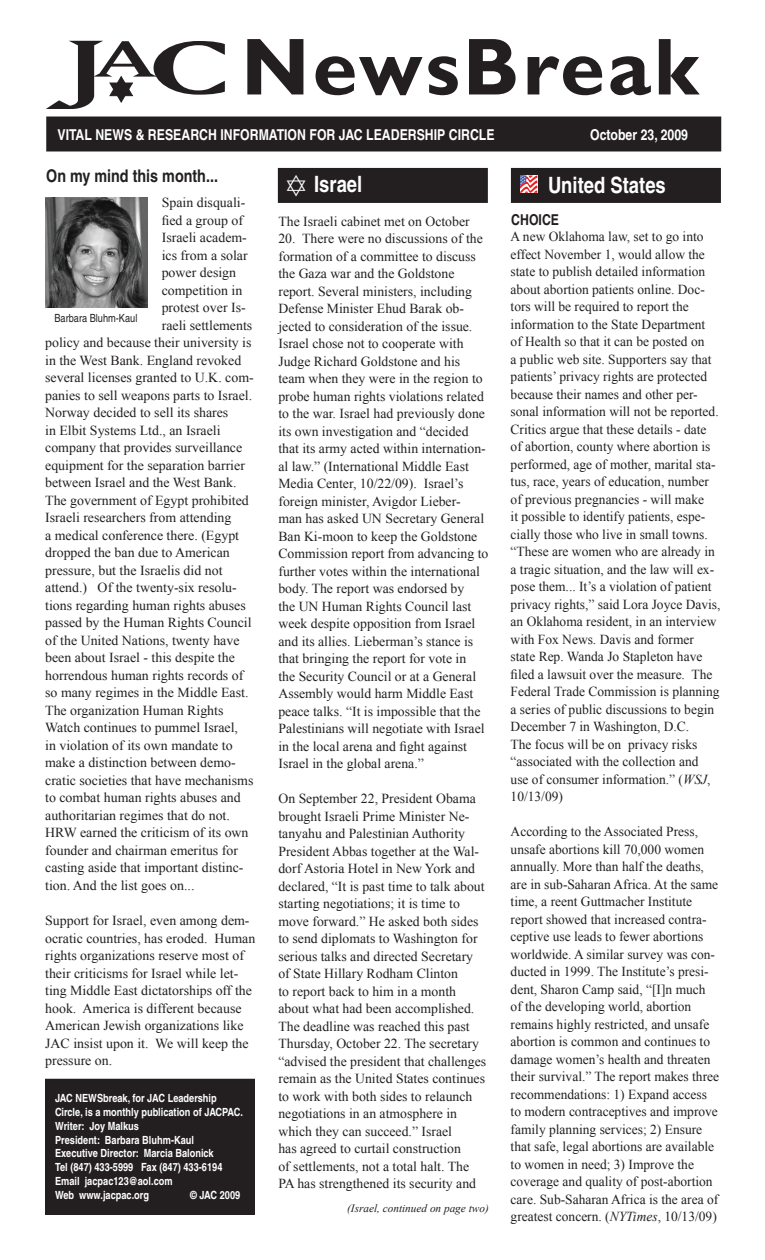
<style>
.page{position:relative;width:765px;height:1260px;background:#fff}
.page>*{position:absolute;margin:0;border:0;box-sizing:border-box;transform-origin:0 0}
.t1{font:700 81.25px "Gill Sans";letter-spacing:.035em;color:#231f20}
.t2{font:700 condensed 22.5px "Helvetica";color:#fff}
.t3{font:700 condensed 17.5px "Helvetica";color:#231f20}
.t4{font:700 condensed 15px "Helvetica";color:#fff}
.t5{font:700 condensed 15px "Helvetica";color:#231f20}
.t6{font:13.75px/17.5px "Times New Roman";color:#231f20}
.t7{font:700 condensed 11.25px/13.8px "Helvetica";color:#fff}
.t8{font:italic 11.25px "Times New Roman";color:#231f20}
.t9{font:condensed 11.25px "Helvetica";color:#231f20}
.s1{font-family:"Matrix Wide";font-weight:400;font-size:90.12px}
.s2{font-family:"Matrix Wide";font-weight:400;font-size:88.62px}
.s3{font-style:italic}
</style>
<div class="page">
<div style="left:46px;top:117px;width:675px;height:35px;background:#231f20"></div>
<div style="left:278px;top:168px;width:210px;height:35px;background:#231f20"></div>
<div style="left:511px;top:168px;width:210px;height:35px;background:#231f20"></div>
<svg style="left:520px;top:175px;width:18px;height:18px"></svg>
<svg style="left:520px;top:176px;width:17px;height:17px"></svg>
<div style="left:46px;top:1080px;width:208px;height:134px;background:#231f20"></div>
<div style="left:45px;top:1079px;width:210px;height:136px;border:2px solid #231f20"></div>
<svg style="left:109px;top:76px;width:24px;height:27px"></svg>
<img style="left:45px;top:198px;width:102px;height:110px">
<h1 class="t1" style="left:58px;top:19px;width:643px"><span class="s1">J</span><sup>a</sup><span class="s2">c</span>NewsBreak</h1>
<p class="t4" style="left:58px;top:126px;width:439px">VITAL NEWS &amp; RESEARCH INFORMATION FOR JAC LEADERSHIP CIRCLE</p>
<p class="t4" style="left:590px;top:126px;width:99px">October 23, 2009</p>
<p class="t3" style="left:46px;top:165px;width:173px">On my mind this month...</p>
<h2 class="t2" style="left:314px;top:170px;width:50px">Israel</h2>
<h2 class="t2" style="left:548px;top:171px;width:119px">United States</h2>
<p class="t6" style="left:511px;top:228px;width:211px">A new Oklahoma law, set to go into effect November 1, would allow the state to publish detailed information about abortion patients online. Doc&shy;tors will be required to report the information to the State Department<br>of Health so that it can be posted on<br>a public web site. Supporters say that patients’ privacy rights are protected because their names and other per&shy;sonal information will not be reported.<br>Critics argue that these details - date of abortion, county where abortion is performed, age of mother, marital sta&shy;tus, race, years of education, number of previous pregnancies - will make<br>it possible to identify patients, espe&shy;cially those who live in small towns. “These are women who are already in a tragic situation, and the law will ex&shy;pose them... It’s a violation of patient privacy rights,” said Lora Joyce Davis, an Oklahoma resident, in an interview with Fox News. Davis and former state Rep. Wanda Jo Stapleton have filed a lawsuit over the measure. The Federal Trade Commission is planning a series of public discussions to begin December 7 in Washington, D.C.<br>The focus will be on privacy risks “associated with the collection and<br>use of consumer information.” (<span class="s3">WSJ</span>, 10/13/09)</p>
<p class="t6" style="left:511px;top:823px;width:210px">According to the Associated Press, unsafe abortions kill 70,000 women annually. More than half the deaths, are in sub-Saharan Africa. At the same time, a reent Guttmacher Institute report showed that increased contra&shy;ceptive use leads to fewer abortions worldwide. A similar survey was con&shy;ducted in 1999. The Institute’s presi&shy;dent, Sharon Camp said, “[I]n much of the developing world, abortion remains highly restricted, and unsafe abortion is common and continues to damage women’s health and threaten their survival.” The report makes three recommendations: 1) Expand access to modern contraceptives and improve family planning services; 2) Ensure that safe, legal abortions are available to women in need; 3) Improve the coverage and quality of post-abortion care. Sub-Saharan Africa is the area of greatest concern. (<span class="s3">NYTimes</span>, 10/13/09)</p>
<p class="t6" style="left:162px;top:193px;width:85px">Spain disquali-</p>
<p class="t6" style="left:162px;top:211px;width:83px">fied a group of</p>
<p class="t6" style="left:162px;top:228px;width:87px">Israeli academ-</p>
<p class="t6" style="left:162px;top:246px;width:88px">ics from a solar</p>
<p class="t6" style="left:162px;top:263px;width:76px">power design</p>
<p class="t6" style="left:162px;top:281px;width:82px">competition in</p>
<p class="t6" style="left:162px;top:298px;width:86px">protest over Is-</p>
<p class="t6" style="left:162px;top:316px;width:92px">raeli settlements</p>
<p class="t6" style="left:45px;top:333px;width:208px">policy and because their university is</p>
<p class="t6" style="left:45px;top:351px;width:198px">in the West Bank. England revoked</p>
<p class="t6" style="left:45px;top:368px;width:210px">several licenses granted to U.K. com-</p>
<p class="t6" style="left:45px;top:386px;width:209px">panies to sell weapons parts to Israel.</p>
<p class="t6" style="left:45px;top:403px;width:185px">Norway decided to sell its shares</p>
<p class="t6" style="left:45px;top:421px;width:177px">in Elbit Systems Ltd., an Israeli</p>
<p class="t6" style="left:45px;top:438px;width:199px">company that provides surveillance</p>
<p class="t6" style="left:45px;top:456px;width:201px">equipment for the separation barrier</p>
<p class="t6" style="left:45px;top:473px;width:193px">between Israel and the West Bank.</p>
<p class="t6" style="left:45px;top:491px;width:205px">The government of Egypt prohibited</p>
<p class="t6" style="left:45px;top:508px;width:188px">Israeli researchers from attending</p>
<p class="t6" style="left:45px;top:526px;width:195px">a medical conference there. (Egypt</p>
<p class="t6" style="left:45px;top:543px;width:186px">dropped the ban due to American</p>
<p class="t6" style="left:45px;top:561px;width:179px">pressure, but the Israelis did not</p>
<p class="t6" style="left:45px;top:578px;width:193px">attend.) Of the twenty-six resolu-</p>
<p class="t6" style="left:45px;top:596px;width:202px">tions regarding human rights abuses</p>
<p class="t6" style="left:45px;top:613px;width:208px">passed by the Human Rights Council</p>
<p class="t6" style="left:45px;top:631px;width:196px">of the United Nations, twenty have</p>
<p class="t6" style="left:45px;top:648px;width:191px">been about Israel - this despite the</p>
<p class="t6" style="left:45px;top:666px;width:200px">horrendous human rights records of</p>
<p class="t6" style="left:45px;top:683px;width:205px">so many regimes in the Middle East.</p>
<p class="t6" style="left:45px;top:701px;width:180px">The organization Human Rights</p>
<p class="t6" style="left:45px;top:718px;width:194px">Watch continues to pummel Israel,</p>
<p class="t6" style="left:45px;top:736px;width:189px">in violation of its own mandate to</p>
<p class="t6" style="left:45px;top:753px;width:192px">make a distinction between demo-</p>
<p class="t6" style="left:45px;top:771px;width:210px">cratic societies that have mechanisms</p>
<p class="t6" style="left:45px;top:788px;width:197px">to combat human rights abuses and</p>
<p class="t6" style="left:45px;top:806px;width:186px">authoritarian regimes that do not.</p>
<p class="t6" style="left:45px;top:823px;width:205px">HRW earned the criticism of its own</p>
<p class="t6" style="left:45px;top:841px;width:194px">founder and chairman emeritus for</p>
<p class="t6" style="left:45px;top:858px;width:200px">casting aside that important distinc-</p>
<p class="t6" style="left:45px;top:876px;width:151px">tion. And the list goes on...</p>
<p class="t6" style="left:45px;top:911px;width:212px">Support for Israel, even among dem&shy;ocratic countries, has eroded. Human rights organizations reserve most of their criticisms for Israel while let&shy;ting Middle East dictatorships off the hook. America is different because American Jewish organizations like JAC insist upon it. We will keep the pressure on.</p>
<p class="t5" style="left:511px;top:211px;width:49px">CHOICE</p>
<p class="t6" style="left:278px;top:212px;width:193px">The Israeli cabinet met on October</p>
<p class="t6" style="left:278px;top:229px;width:212px">20. There were no discussions of the formation of a committee to discuss the Gaza war and the Goldstone report. Several ministers, including Defense Minister Ehud Barak ob&shy;jected to consideration of the issue.<br>Israel chose not to cooperate with Judge Richard Goldstone and his team when they were in the region to probe human rights violations related to the war. Israel had previously done its own investigation and “decided that its army acted within internation&shy;al law.” (International Middle East Media Center, 10/22/09). Israel’s foreign minister, Avigdor Lieber-<br>man has asked UN Secretary General Ban Ki-moon to keep the Goldstone Commission report from advancing to further votes within the international body. The report was endorsed by<br>the UN Human Rights Council last week despite opposition from Israel and its allies. Lieberman’s stance is that bringing the report for vote in<br>the Security Council or at a General Assembly would harm Middle East peace talks. “It is impossible that the Palestinians will negotiate with Israel in the local arena and fight against Israel in the global arena.”</p>
<p class="t6" style="left:278px;top:789px;width:209px">On September 22, President Obama brought Israeli Prime Minister Ne&shy;tanyahu and Palestinian Authority President Abbas together at the Wal&shy;dorf Astoria Hotel in New York and declared, “It is past time to talk about starting negotiations; it is time to move forward.” He asked both sides to send diplomats to Washington for serious talks and directed Secretary of State Hillary Rodham Clinton<br>to report back to him in a month about what had been accomplished.<br>The deadline was reached this past Thursday, October 22. The secretary “advised the president that challenges remain as the United States continues to work with both sides to relaunch negotiations in an atmosphere in which they can succeed.” Israel<br>has agreed to curtail construction<br>of settlements, not a total halt. The PA has strengthened its security and</p>
<p class="t9" style="left:54px;top:311px;width:84px">Barbara Bluhm-Kaul</p>
<p class="t7" style="left:55px;top:1091px;width:190px">JAC NEWSbreak, for JAC Leadership<br>Circle, is a monthly publication of JACPAC.<br>Writer: Joy Malkus<br>President: Barbara Bluhm-Kaul<br>Executive Director: Marcia Balonick<br>Tel (847) 433-5999 Fax (847) 433-6194<br>Email jacpac123@aol.com<br>Web www.jacpac.org</p>
<p class="t7" style="left:190px;top:1188px;width:52px">© JAC 2009</p>
<p class="t8" style="left:347px;top:1201px;width:143px">(Israel, continued on page two)</p>
</div>
